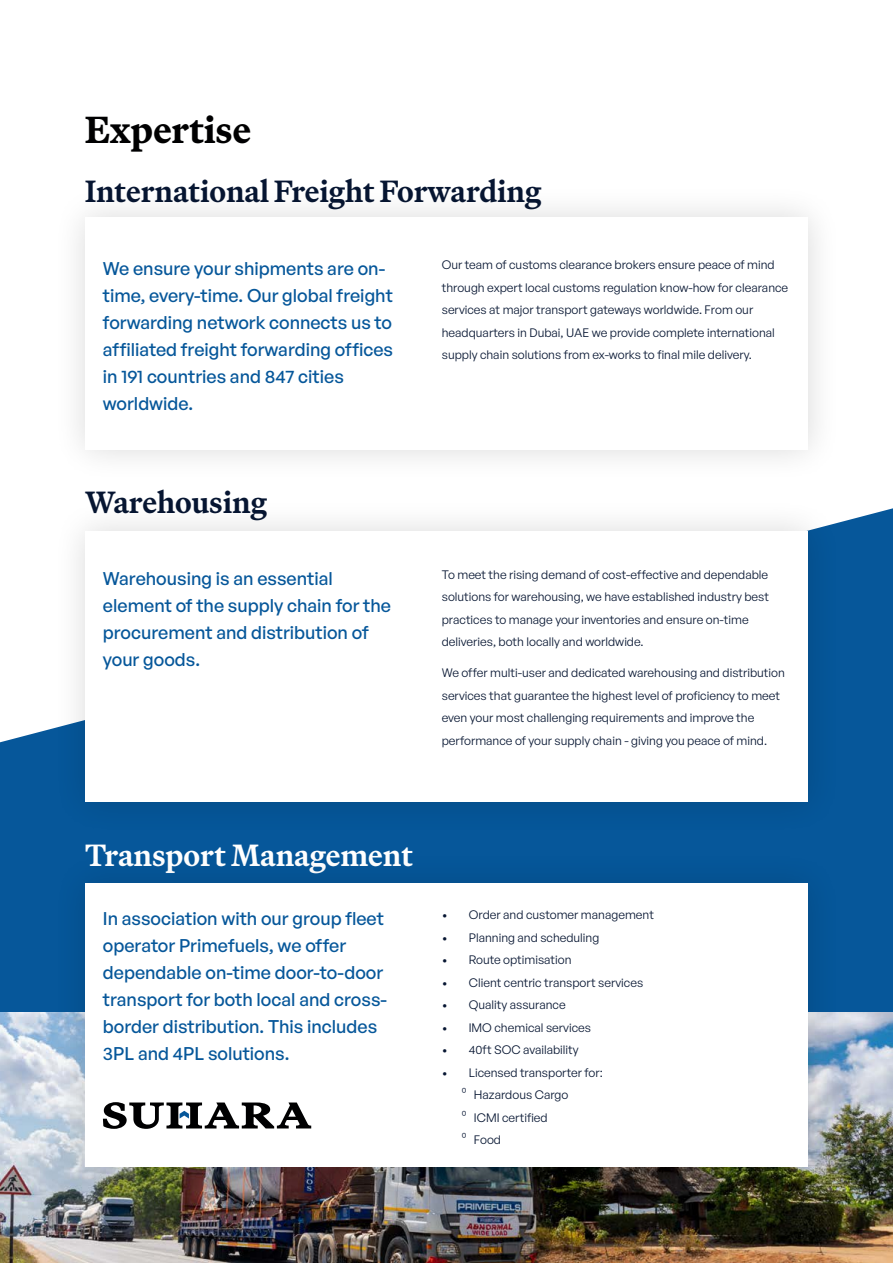
<style>
.page{position:relative;width:893px;height:1263px;background:#fff}
.page>*{position:absolute;margin:0;border:0;box-sizing:border-box;transform-origin:0 0}
.t1{font:900 37.5px "Martina Plantijn";color:#000001}
.t2{font:700 30.6px "Martina Plantijn";color:#071632}
.t3{font:700 30.6px "Martina Plantijn";color:#fff}
.t4{font:500 18px/27px "General Sans";color:#06579a}
.t5{font:12px/22.5px "General Sans";color:#071632}
</style>
<div class="page">
<svg style="left:0;top:508px;width:893px;height:505px;fill:#06579a"></svg>
<div style="left:52px;top:184px;width:789px;height:298px;background:#000;opacity:.15"></div>
<div style="left:85px;top:217px;width:723px;height:232px;background:#fff"></div>
<div style="left:52px;top:498px;width:789px;height:337px;background:#000;opacity:.15"></div>
<div style="left:85px;top:531px;width:723px;height:271px;background:#fff"></div>
<img style="left:0;top:1013px;width:893px;height:250px">
<div style="left:52px;top:851px;width:789px;height:349px;background:#000;opacity:.15"></div>
<div style="left:85px;top:884px;width:723px;height:283px;background:#fff"></div>
<svg style="left:103px;top:1102px;width:208px;height:27px"></svg>
<h1 class="t1" style="left:85px;top:107px;width:168px">Expertise</h1>
<h2 class="t2" style="left:85px;top:172px;width:458px">International Freight Forwarding</h2>
<h3 class="t4" style="left:103px;top:255px;width:292px">We ensure your shipments are on&shy;time, every-time. Our global freight forwarding network connects us to affiliated freight forwarding offices in 191 countries and 847 cities worldwide.</h3>
<h2 class="t2" style="left:85px;top:483px;width:183px">Warehousing</h2>
<h3 class="t4" style="left:103px;top:564px;width:290px">Warehousing is an essential element of the supply chain for the procurement and distribution of your goods.</h3>
<p class="t5" style="left:442px;top:253px;width:348px">Our team of customs clearance brokers ensure peace of mind through expert local customs regulation know-how for clearance services at major transport gateways worldwide. From our headquarters in Dubai, UAE we provide complete international supply chain solutions from ex-works to final mile delivery.</p>
<p class="t5" style="left:442px;top:563px;width:329px">To meet the rising demand of cost-effective and dependable solutions for warehousing, we have established industry best practices to manage your inventories and ensure on-time deliveries, both locally and worldwide.</p>
<p class="t5" style="left:442px;top:661px;width:345px">We offer multi-user and dedicated warehousing and distribution services that guarantee the highest level of proficiency to meet even your most challenging requirements and improve the performance of your supply chain - giving you peace of mind.</p>
<h2 class="t3" style="left:85px;top:836px;width:329px">Transport Management</h2>
<h3 class="t4" style="left:103px;top:905px;width:286px">In association with our group fleet operator Primefuels, we offer dependable on-time door-to-door transport for both local and cross&shy;border distribution. This includes<br>3PL and 4PL solutions.</h3>
<p class="t5" style="left:442px;top:903px;width:214px">• Order and customer management</p>
<p class="t5" style="left:442px;top:926px;width:159px">• Planning and scheduling</p>
<p class="t5" style="left:442px;top:948px;width:131px">• Route optimisation</p>
<p class="t5" style="left:442px;top:971px;width:203px">• Client centric transport services</p>
<p class="t5" style="left:442px;top:993px;width:125px">• Quality assurance</p>
<p class="t5" style="left:442px;top:1016px;width:151px">• IMO chemical services</p>
<p class="t5" style="left:442px;top:1038px;width:138px">• 40ft SOC availability</p>
<p class="t5" style="left:462px;top:1061px;width:142px;text-indent:-20px">• Licensed transporter for:<br>0 Hazardous Cargo<br>0 ICMI certified<br>0 Food</p>
</div>
